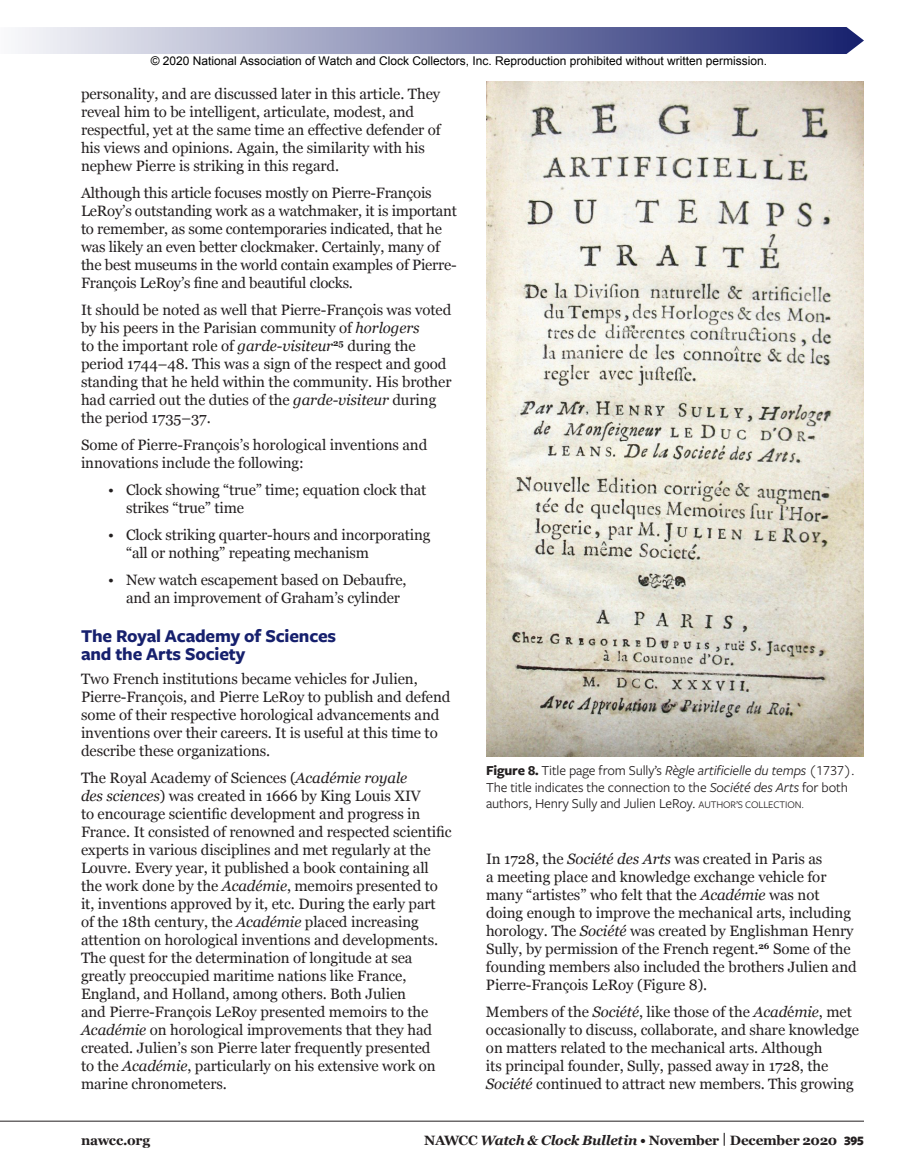
<style>
.page{position:relative;width:918px;height:1175px;background:#fff}
.page>*{position:absolute;margin:0;border:0;box-sizing:border-box;transform-origin:0 0}
.t1{font:700 18.75px/18px "Freight Sans Pro";letter-spacing:-.01em;color:#16206d}
.t2{font:15px/18px "Georgia";letter-spacing:-.005em;color:#231f20}
.t3{font:14.25px/16.5px "Freight Sans Pro";letter-spacing:-.01em;color:#231f20}
.t4{font:700 13.5px "Georgia";letter-spacing:-.02em;color:#231f20}
.t5{font:12px "Arial";color:#000}
.s1{font-style:italic}
.s2{font-weight:700}
.s3{font-size:10.5px}
.s4{font-family:"Freight Sans Pro";font-weight:900}
</style>
<div class="page">
<img style="left:486px;top:81px;width:378px;height:675px">
<svg style="left:18px;top:27px;width:846px;height:27px;background:#888db4"></svg>
<hr style="left:0;top:1120px;width:864px;height:1px;background:#231f20">
<p class="t5" style="left:151px;top:53px;width:618px">© 2020 National Association of Watch and Clock Collectors, Inc. Reproduction prohibited without written permission.</p>
<p class="t2" style="left:81px;top:84px;width:361px">personality, and are discussed later in this article. They reveal him to be intelligent, articulate, modest, and respectful, yet at the same time an effective defender of his views and opinions. Again, the similarity with his nephew Pierre is striking in this regard.</p>
<p class="t2" style="left:81px;top:183px;width:378px">Although this article focuses mostly on Pierre-François LeRoy’s outstanding work as a watchmaker, it is important to remember, as some contemporaries indicated, that he was likely an even better clockmaker. Certainly, many of the best museums in the world contain examples of Pierre-François LeRoy’s fine and beautiful clocks.</p>
<p class="t2" style="left:81px;top:300px;width:372px">It should be noted as well that Pierre-François was voted by his peers in the Parisian community of <span class="s1">horlogers<br></span>to the important role of <span class="s1">garde-visiteur</span><sup>25</sup> during the period 1744–48. This was a sign of the respect and good standing that he held within the community. His brother had carried out the duties of the <span class="s1">garde-visiteur</span> during the period 1735–37.</p>
<p class="t2" style="left:81px;top:435px;width:348px">Some of Pierre-François’s horological inventions and innovations include the following:</p>
<p class="t2" style="left:126px;top:480px;width:302px;text-indent:-18px">• Clock showing “true” time; equation clock that strikes “true” time</p>
<p class="t2" style="left:126px;top:525px;width:306px;text-indent:-18px">• Clock striking quarter-hours and incorporating “all or nothing” repeating mechanism</p>
<p class="t2" style="left:126px;top:570px;width:282px;text-indent:-18px">• New watch escapement based on Debaufre, and an improvement of Graham’s cylinder</p>
<p class="t1" style="left:81px;top:626px;width:257px">The Royal Academy of Sciences and the Arts Society</p>
<p class="t2" style="left:81px;top:669px;width:371px">Two French institutions became vehicles for Julien, Pierre-François, and Pierre LeRoy to publish and defend some of their respective horological advancements and inventions over their careers. It is useful at this time to describe these organizations.</p>
<p class="t2" style="left:81px;top:768px;width:372px">The Royal Academy of Sciences (<span class="s1">Académie royale<br>des sciences</span>) was created in 1666 by King Louis XIV<br>to encourage scientific development and progress in France. It consisted of renowned and respected scientific experts in various disciplines and met regularly at the Louvre. Every year, it published a book containing all the work done by the <span class="s1">Académie</span>, memoirs presented to it, inventions approved by it, etc. During the early part of the 18th century, the <span class="s1">Académie</span> placed increasing attention on horological inventions and developments.<br>The quest for the determination of longitude at sea greatly preoccupied maritime nations like France, England, and Holland, among others. Both Julien<br>and Pierre-François LeRoy presented memoirs to the <span class="s1">Académie</span> on horological improvements that they had created. Julien’s son Pierre later frequently presented<br>to the <span class="s1">Académie</span>, particularly on his extensive work on marine chronometers.</p>
<p class="t3" style="left:486px;top:761px;width:370px"><span class="s2">Figure 8.</span> Title page from Sully’s <span class="s1">Règle artificielle du temps</span> (1737).<br>The title indicates the connection to the <span class="s1">Société des Arts</span> for both authors, Henry Sully and Julien LeRoy. <span class="s3">AUTHOR’S COLLECTION.</span></p>
<p class="t2" style="left:486px;top:849px;width:372px">In 1728, the <span class="s1">Société des Arts</span> was created in Paris as<br>a meeting place and knowledge exchange vehicle for many “artistes” who felt that the <span class="s1">Académie</span> was not doing enough to improve the mechanical arts, including horology. The <span class="s1">Société</span> was created by Englishman Henry Sully, by permission of the French regent.<sup>26</sup> Some of the founding members also included the brothers Julien and Pierre-François LeRoy (Figure 8).</p>
<p class="t2" style="left:486px;top:1002px;width:375px">Members of the <span class="s1">Société</span>, like those of the <span class="s1">Acad</span>é<span class="s1">mie</span>, met occasionally to discuss, collaborate, and share knowledge on matters related to the mechanical arts. Although<br>its principal founder, Sully, passed away in 1728, the <span class="s1">Société</span> continued to attract new members. This growing</p>
<p class="t4" style="left:81px;top:1129px;width:71px">nawcc.org</p>
<p class="t4" style="left:424px;top:1129px;width:441px">NAWCC <span class="s1">Watch &amp; Clock Bulletin</span> • November | December 2020 <span class="s4">395</span></p>
</div>
